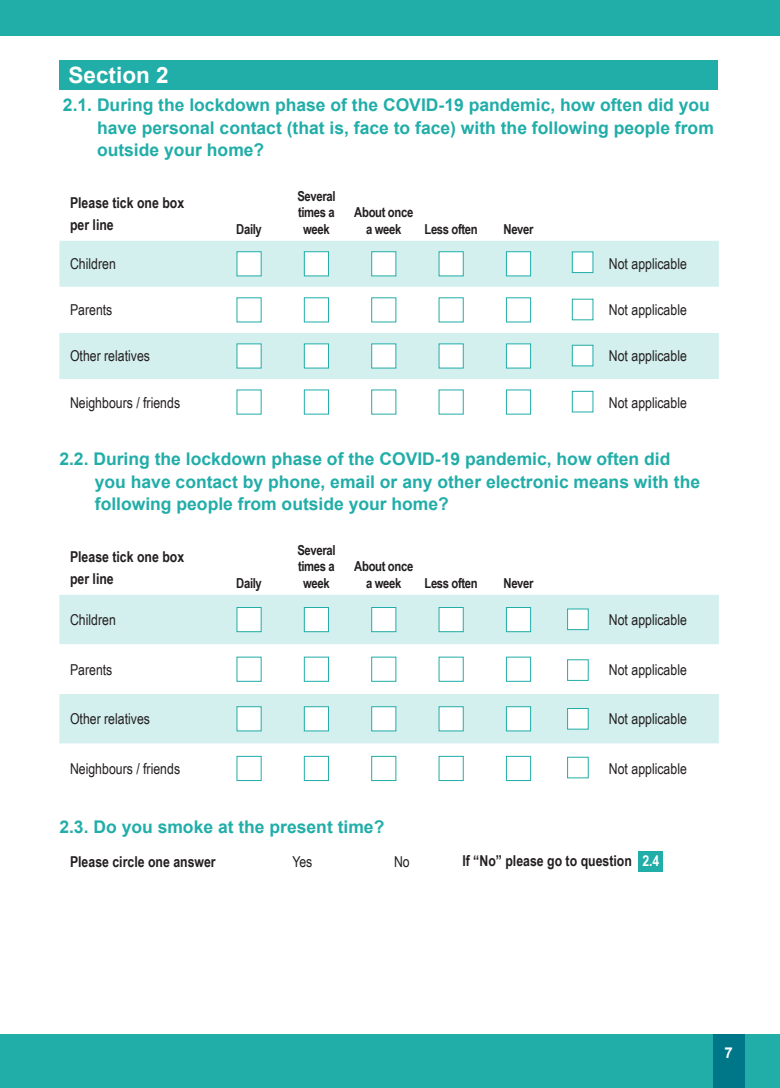
<style>
.page{position:relative;width:780px;height:1088px;background:#fff}
.page>*{position:absolute;margin:0;border:0;box-sizing:border-box;transform-origin:0 0}
.HEADING_1{font:700 22.5px "Arial";color:#fff}
.HEADING_1-2{font:700 17.5px/22.5px "Arial";color:#21ada8}
.TABLE_TEXT{font:15px "Arial Narrow";color:#231f20}
.Instruction{font:700 15px/22.5px "Arial Narrow";color:#231f20}
.TABLE_TEXT-2{font:700 15px "Arial Narrow";color:#231f20}
.TABLE_TEXT-3{font:700 15px "Arial Narrow";color:#fff}
.t1{font:700 15px "Arial";color:#fff}
.TABLE_TEXT-4{font:700 13.75px/16.5px "Arial Narrow";letter-spacing:-.025em;color:#231f20;text-align:center}
</style>
<div class="page">
<div style="left:0;top:0;width:780px;height:35px;background:#21ada8"></div>
<div style="left:0;top:1035px;width:780px;height:53px;background:#21ada8"></div>
<div style="left:712px;top:1035px;width:32px;height:53px;background:#078"></div>
<div style="left:59px;top:241px;width:659px;height:46px;background:#d3efee"></div>
<svg style="left:59px;top:297px;width:659px;height:118px"></svg>
<div style="left:237px;top:251px;width:24px;height:25px;background:#fff"></div>
<div style="left:304px;top:251px;width:25px;height:25px;background:#fff;border:1px solid #21ada8"></div>
<div style="left:371px;top:251px;width:25px;height:25px;background:#fff;border:1px solid #21ada8"></div>
<div style="left:438px;top:251px;width:25px;height:25px;background:#fff"></div>
<div style="left:506px;top:251px;width:25px;height:25px;background:#fff;border:1px solid #21ada8"></div>
<div style="left:237px;top:297px;width:24px;height:25px;background:#fff"></div>
<div style="left:304px;top:297px;width:25px;height:25px;background:#fff;border:1px solid #21ada8"></div>
<div style="left:371px;top:297px;width:25px;height:25px;background:#fff"></div>
<div style="left:438px;top:297px;width:25px;height:25px;background:#fff"></div>
<div style="left:506px;top:297px;width:25px;height:25px;background:#fff;border:1px solid #21ada8"></div>
<div style="left:237px;top:344px;width:24px;height:24px;background:#fff"></div>
<div style="left:304px;top:344px;width:25px;height:24px;background:#fff;border:1px solid #21ada8"></div>
<div style="left:371px;top:344px;width:25px;height:24px;background:#fff"></div>
<div style="left:438px;top:344px;width:25px;height:24px;background:#fff"></div>
<div style="left:506px;top:344px;width:25px;height:24px;background:#fff;border:1px solid #21ada8"></div>
<div style="left:237px;top:390px;width:24px;height:24px;background:#fff"></div>
<div style="left:304px;top:390px;width:25px;height:24px;background:#fff;border:1px solid #21ada8"></div>
<div style="left:371px;top:390px;width:25px;height:24px;background:#fff"></div>
<div style="left:438px;top:390px;width:25px;height:24px;background:#fff"></div>
<div style="left:506px;top:390px;width:25px;height:24px;background:#fff;border:1px solid #21ada8"></div>
<div style="left:59px;top:595px;width:659px;height:49px;background:#d3efee"></div>
<svg style="left:59px;top:656px;width:659px;height:125px"></svg>
<div style="left:237px;top:607px;width:24px;height:25px;background:#fff;border:1px solid #21ada8"></div>
<div style="left:304px;top:607px;width:25px;height:25px;background:#fff;border:1px solid #21ada8"></div>
<div style="left:371px;top:607px;width:25px;height:25px;background:#fff;border:1px solid #21ada8"></div>
<div style="left:438px;top:607px;width:25px;height:25px;background:#fff;border:1px solid #21ada8"></div>
<div style="left:506px;top:607px;width:25px;height:25px;background:#fff;border:1px solid #21ada8"></div>
<div style="left:237px;top:657px;width:24px;height:24px;background:#fff"></div>
<div style="left:304px;top:657px;width:25px;height:24px;background:#fff;border:1px solid #21ada8"></div>
<div style="left:371px;top:657px;width:25px;height:24px;background:#fff"></div>
<div style="left:438px;top:657px;width:25px;height:24px;background:#fff"></div>
<div style="left:506px;top:657px;width:25px;height:24px;background:#fff;border:1px solid #21ada8"></div>
<div style="left:237px;top:706px;width:24px;height:25px;background:#fff"></div>
<div style="left:304px;top:706px;width:25px;height:25px;background:#fff;border:1px solid #21ada8"></div>
<div style="left:371px;top:706px;width:25px;height:25px;background:#fff;border:1px solid #21ada8"></div>
<div style="left:438px;top:706px;width:25px;height:25px;background:#fff"></div>
<div style="left:506px;top:706px;width:25px;height:25px;background:#fff;border:1px solid #21ada8"></div>
<div style="left:237px;top:756px;width:24px;height:25px;background:#fff;border:1px solid #21ada8"></div>
<div style="left:304px;top:756px;width:25px;height:25px;background:#fff;border:1px solid #21ada8"></div>
<div style="left:371px;top:756px;width:25px;height:25px;background:#fff;border:1px solid #21ada8"></div>
<div style="left:438px;top:756px;width:25px;height:25px;background:#fff;border:1px solid #21ada8"></div>
<div style="left:506px;top:756px;width:25px;height:25px;background:#fff;border:1px solid #21ada8"></div>
<div style="left:60px;top:60px;width:658px;height:30px;background:#21ada8"></div>
<div style="left:572px;top:252px;width:21px;height:21px;background:#fff;border:1px solid #21ada8"></div>
<div style="left:572px;top:299px;width:21px;height:21px;background:#fff;border:1px solid #21ada8"></div>
<div style="left:572px;top:345px;width:21px;height:21px;background:#fff;border:1px solid #21ada8"></div>
<div style="left:572px;top:391px;width:21px;height:21px;background:#fff;border:1px solid #21ada8"></div>
<div style="left:567px;top:609px;width:21px;height:21px;background:#fff;border:1px solid #21ada8"></div>
<div style="left:567px;top:659px;width:21px;height:22px;background:#fff;border:1px solid #21ada8"></div>
<div style="left:567px;top:708px;width:21px;height:21px;background:#fff;border:1px solid #21ada8"></div>
<div style="left:567px;top:757px;width:21px;height:21px;background:#fff;border:1px solid #21ada8"></div>
<div style="left:638px;top:852px;width:25px;height:20px;background:#21ada8"></div>
<p class="HEADING_1" style="left:69px;top:59px;width:102px">Section 2</p>
<p class="HEADING_1-2" style="left:97px;top:94px;width:618px;text-indent:-34px">2.1. During the lockdown phase of the COVID-19 pandemic, how often did you have personal contact (that is, face to face) with the following people from outside your home?</p>
<p class="Instruction" style="left:70px;top:190px;width:116px">Please tick one box per line</p>
<p class="TABLE_TEXT-4" style="left:297px;top:187px;width:40px">Several times a week</p>
<p class="TABLE_TEXT-4" style="left:354px;top:203px;width:60px">About once a week</p>
<p class="TABLE_TEXT-4" style="left:424px;top:220px;width:55px">Less often</p>
<p class="TABLE_TEXT-4" style="left:503px;top:220px;width:31px">Never</p>
<p class="TABLE_TEXT-4" style="left:236px;top:220px;width:27px">Daily</p>
<p class="TABLE_TEXT" style="left:70px;top:253px;width:47px">Children</p>
<p class="TABLE_TEXT" style="left:609px;top:253px;width:79px">Not applicable</p>
<p class="TABLE_TEXT" style="left:70px;top:299px;width:44px">Parents</p>
<p class="TABLE_TEXT" style="left:609px;top:299px;width:79px">Not applicable</p>
<p class="TABLE_TEXT" style="left:70px;top:345px;width:81px">Other relatives</p>
<p class="TABLE_TEXT" style="left:609px;top:345px;width:79px">Not applicable</p>
<p class="TABLE_TEXT" style="left:70px;top:391px;width:112px">Neighbours / friends</p>
<p class="TABLE_TEXT" style="left:609px;top:391px;width:79px">Not applicable</p>
<p class="HEADING_1-2" style="left:95px;top:448px;width:606px;text-indent:-35px">2.2. During the lockdown phase of the COVID-19 pandemic, how often did you have contact by phone, email or any other electronic means with the following people from outside your home?</p>
<p class="Instruction" style="left:70px;top:544px;width:116px">Please tick one box per line</p>
<p class="TABLE_TEXT-4" style="left:297px;top:541px;width:40px">Several times a week</p>
<p class="TABLE_TEXT-4" style="left:354px;top:557px;width:60px">About once a week</p>
<p class="TABLE_TEXT-4" style="left:424px;top:574px;width:55px">Less often</p>
<p class="TABLE_TEXT-4" style="left:503px;top:574px;width:31px">Never</p>
<p class="TABLE_TEXT-4" style="left:236px;top:574px;width:27px">Daily</p>
<p class="TABLE_TEXT" style="left:70px;top:609px;width:47px">Children</p>
<p class="TABLE_TEXT" style="left:609px;top:609px;width:79px">Not applicable</p>
<p class="TABLE_TEXT" style="left:70px;top:658px;width:44px">Parents</p>
<p class="TABLE_TEXT" style="left:609px;top:658px;width:79px">Not applicable</p>
<p class="TABLE_TEXT" style="left:70px;top:708px;width:81px">Other relatives</p>
<p class="TABLE_TEXT" style="left:609px;top:708px;width:79px">Not applicable</p>
<p class="TABLE_TEXT" style="left:70px;top:757px;width:112px">Neighbours / friends</p>
<p class="TABLE_TEXT" style="left:609px;top:757px;width:79px">Not applicable</p>
<p class="HEADING_1-2" style="left:59px;top:816px;width:326px">2.3. Do you smoke at the present time?</p>
<p class="TABLE_TEXT-2" style="left:70px;top:851px;width:147px">Please circle one answer</p>
<p class="TABLE_TEXT" style="left:292px;top:851px;width:22px">Yes</p>
<p class="TABLE_TEXT" style="left:394px;top:851px;width:17px">No</p>
<p class="TABLE_TEXT-2" style="left:462px;top:849px;width:171px">If “No” please go to question</p>
<p class="TABLE_TEXT-3" style="left:642px;top:850px;width:19px">2.4</p>
<p class="t1" style="left:724px;top:1042px;width:10px">7</p>
</div>
